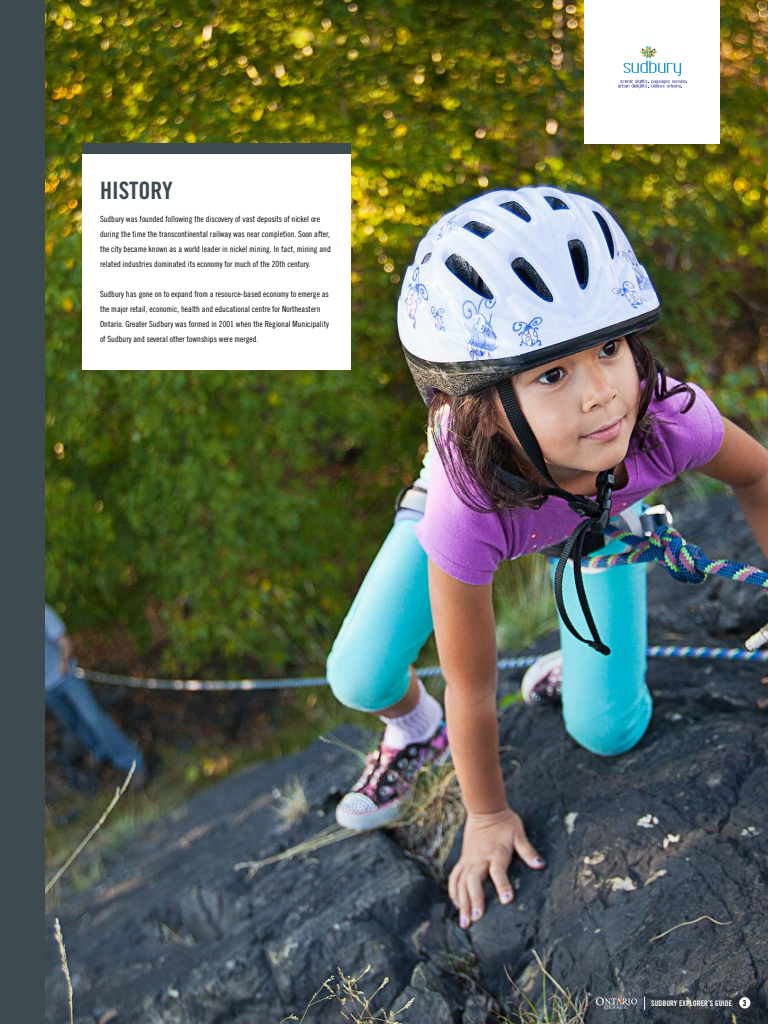
<style>
.page{position:relative;width:768px;height:1024px;background:#fff}
.page>*{position:absolute;margin:0;border:0;box-sizing:border-box;transform-origin:0 0}
.t1{font:24px "Trade Gothic LT Std Bd Cn 20";color:#3d4a50}
.t2{font:8.5px/15px "Trade Gothic LT Std Cn 18";color:#000}
.t3{font:8.25px "Trade Gothic LT Std Bd Cn 20";color:#000}
.t4{font:7.75px "Trade Gothic LT Std Bd Cn 20";color:#fff}
</style>
<div class="page">
<img style="left:45px;top:0;width:723px;height:1024px">
<div style="left:584px;top:0;width:136px;height:144px;background:#fff"></div>
<div style="left:0;top:0;width:45px;height:1024px;background:#3d4a50"></div>
<svg style="left:618px;top:46px;width:69px;height:42px"></svg>
<div style="left:739px;top:997px;width:11px;height:11px;background:#fff;border-radius:50%"></div>
<svg style="left:596px;top:997px;width:41px;height:12px"></svg>
<svg style="left:644px;top:997px;width:1px;height:13px"></svg>
<div style="left:82px;top:144px;width:270px;height:226px;background:#fff"></div>
<div style="left:82px;top:144px;width:270px;height:10px;background:#3d4a50"></div>
<h1 class="t1" style="left:100px;top:176px;width:74px">HISTORY</h1>
<p class="t2" style="left:100px;top:211px;width:232px">Sudbury was founded following the discovery of vast deposits of nickel ore during the time the transcontinental railway was near completion. Soon after, the city became known as a world leader in nickel mining. In fact, mining and related industries dominated its economy for much of the 20th century.</p>
<p class="t2" style="left:100px;top:286px;width:230px">Sudbury has gone on to expand from a resource-based economy to emerge as the major retail, economic, health and educational centre for Northeastern Ontario. Greater Sudbury was formed in 2001 when the Regional Municipality of Sudbury and several other townships were merged.</p>
<p class="t4" style="left:651px;top:998px;width:82px">SUDBURY EXPLORER’S GUIDE</p>
<p class="t3" style="left:743px;top:998px;width:5px">3</p>
</div>
